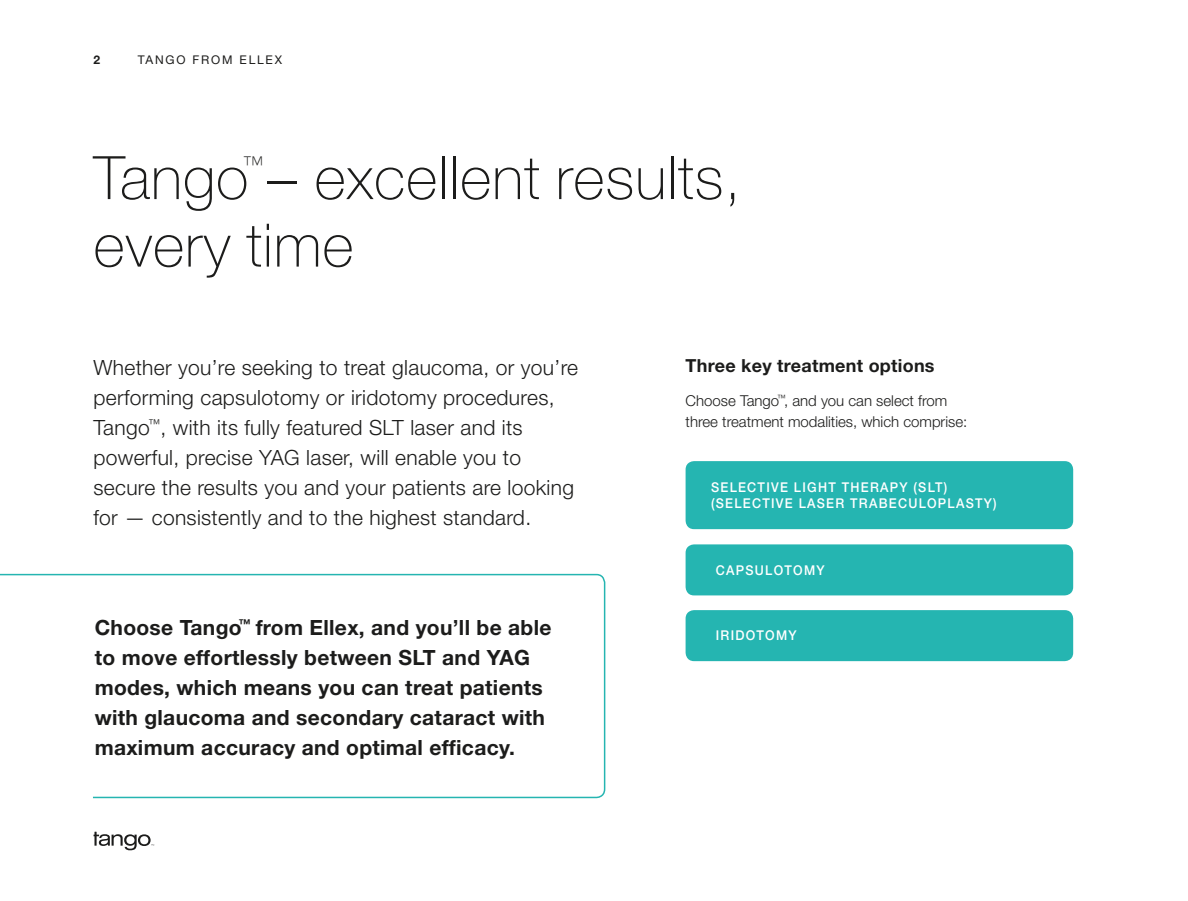
<style>
.page{position:relative;width:1188px;height:901px;background:#fff}
.page>*{position:absolute;margin:0;border:0;box-sizing:border-box;transform-origin:0 0}
.t1{font:100 60px "Helvetica Neue LT Std";letter-spacing:.015em;color:#1c1c1b}
.t2{font:100 21.9px "Helvetica Neue LT Std";color:#1c1c1b}
.t3{font:300 21px/30px "Helvetica Neue LT Std";letter-spacing:.015em;color:#1c1c1b}
.t4{font:700 21px/30px "Helvetica Neue LT Std";letter-spacing:.015em;color:#1c1c1b}
.t5{font:700 18px "Helvetica Neue LT Std";letter-spacing:.015em;color:#1c1c1b}
.t6{font:300 15px/21px "Helvetica Neue LT Std";color:#1c1c1b}
.t7{font:500 13.5px/16.5px "Helvetica Neue LT Std";letter-spacing:.1em;color:#fff;scale:.93 1}
.t8{font:12px "Helvetica Neue LT Std";letter-spacing:.15em;color:#1c1c1b}
.t9{font:700 12px "Helvetica Neue LT Std";color:#1c1c1b}
</style>
<div class="page">
<svg style="left:94px;top:832px;width:60px;height:18px"></svg>
<div style="left:686px;top:461px;width:387px;height:68px;background:#25b5b1;border-radius:9px"></div>
<div style="left:686px;top:544px;width:387px;height:51px;background:#25b5b1;border-radius:9px"></div>
<div style="left:686px;top:610px;width:387px;height:51px;background:#25b5b1;border-radius:9px"></div>
<svg style="left:0;top:573px;width:606px;height:226px"></svg>
<p class="t9" style="left:94px;top:52px;width:8px">2</p>
<p class="t8" style="left:138px;top:52px;width:146px">TANGO FROM ELLEX</p>
<p class="t2" style="left:242px;top:151px;width:23px">™</p>
<h1 class="t1" style="left:94px;top:143px;width:649px">Tango – excellent results,</h1>
<h1 class="t1" style="left:94px;top:211px;width:262px">every time</h1>
<p class="t3" style="left:94px;top:352px;width:486px">Whether you’re seeking to treat glaucoma, or you’re performing capsulotomy or iridotomy procedures, Tango<sup>™</sup>, with its fully featured SLT laser and its powerful, precise YAG laser, will enable you to secure the results you and your patients are looking for — consistently and to the highest standard.</p>
<p class="t4" style="left:95px;top:612px;width:458px">Choose Tango<sup>™</sup> from Ellex, and you’ll be able to move effortlessly between SLT and YAG modes, which means you can treat patients with glaucoma and secondary cataract with maximum accuracy and optimal efficacy.</p>
<p class="t5" style="left:686px;top:355px;width:251px">Three key treatment options</p>
<p class="t6" style="left:686px;top:390px;width:283px">Choose Tango<sup>™</sup>, and you can select from three treatment modalities, which comprise:</p>
<p class="t7" style="left:711px;top:479px;width:309px">SELECTIVE LIGHT THERAPY (SLT) (SELECTIVE LASER TRABECULOPLASTY)</p>
<p class="t7" style="left:716px;top:562px;width:118px">CAPSULOTOMY</p>
<p class="t7" style="left:716px;top:627px;width:88px">IRIDOTOMY</p>
</div>
